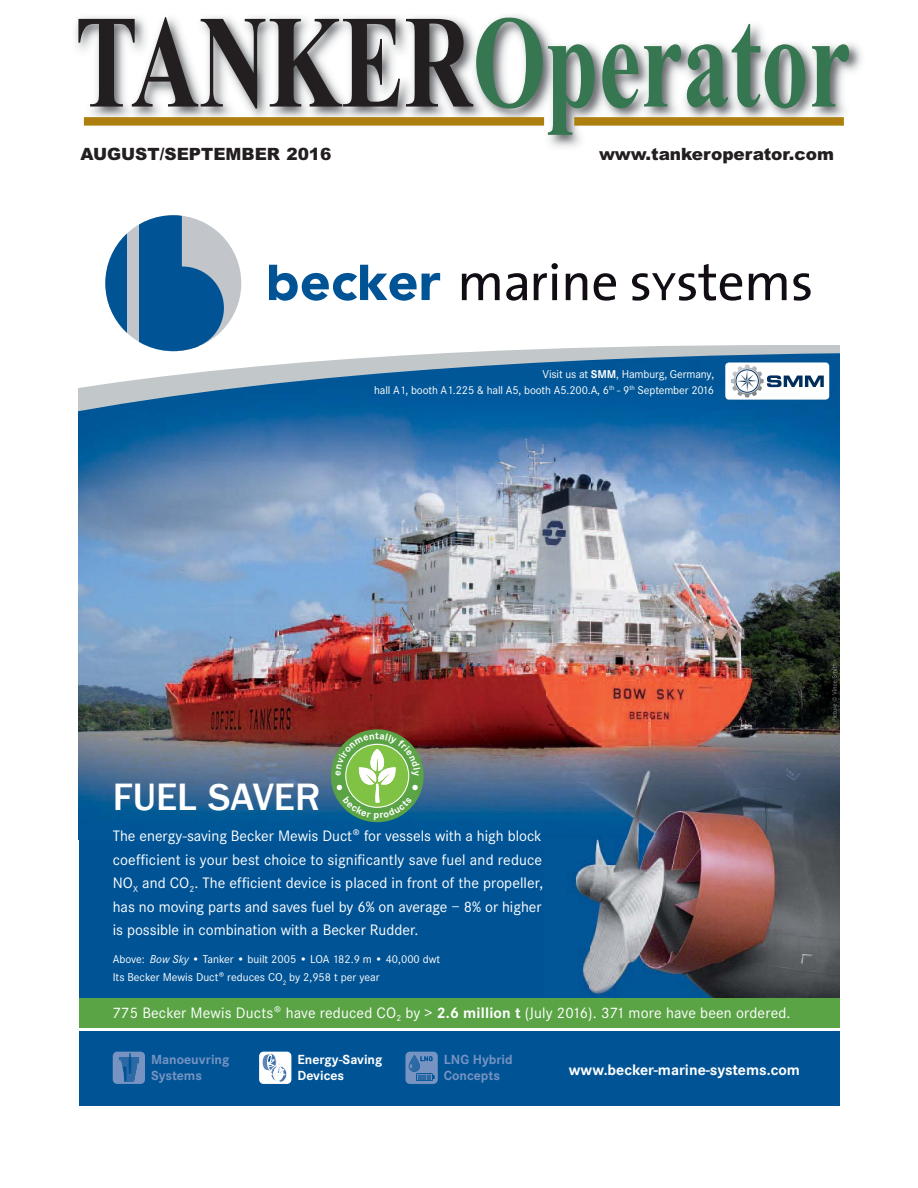
<style>
.page{position:relative;width:918px;height:1188px;background:#fff}
.page>*{position:absolute;margin:0;border:0;box-sizing:border-box;transform-origin:0 0}
.t1{font:700 132.3px "Times New Roman";color:#367752;scale:.71 1}
.t2{font:500 39.3px "Franklin Gothic LT";color:#fff}
.t3{font:900 16.95px "Arial";color:#231f20}
.t4{font:15.75px/23.5px "Corporate S";color:#fff;text-align:justify}
.t5{font:700 15.75px "Corporate S";color:#fff}
.t6{font:700 13.8px/16.5px "Corporate S";color:#7693c2}
.t7{font:700 13.8px/16.5px "Corporate S";color:#fff}
.t8{font:11.85px/18.3px "Corporate S";letter-spacing:-.01em;color:#fff}
.s1{color:#231f20}
.s2{font-weight:700}
.s3{font-style:italic}
</style>
<div class="page">
<img style="left:75px;top:15px;width:787px;height:132px">
<div style="left:84px;top:117px;width:460px;height:9px;background:#ac7f0f"></div>
<div style="left:574px;top:117px;width:270px;height:9px;background:#ac7f0f"></div>
<div style="left:79px;top:199px;width:760px;height:907px;background:#005496"></div>
<img style="left:79px;top:417px;width:691px;height:234px">
<img style="left:770px;top:421px;width:69px;height:307px">
<img style="left:79px;top:651px;width:468px;height:172px">
<img style="left:547px;top:651px;width:223px;height:77px">
<hr style="left:79px;top:1028px;width:760px;height:3px;background:#fff">
<img style="left:544px;top:728px;width:295px;height:271px">
<div style="left:79px;top:999px;width:760px;height:29px;background:#5ba446"></div>
<div style="left:331px;top:729px;width:93px;height:93px;background:#5ba446;border-radius:50%"></div>
<svg style="left:79px;top:393px;width:751px;height:24px"></svg>
<svg style="left:79px;top:199px;width:760px;height:194px;background:#dae5ed"></svg>
<svg style="left:269px;top:265px;width:171px;height:36px"></svg>
<svg style="left:462px;top:273px;width:38px;height:27px"></svg>
<svg style="left:506px;top:273px;width:21px;height:28px"></svg>
<svg style="left:534px;top:263px;width:24px;height:37px"></svg>
<svg style="left:566px;top:273px;width:21px;height:27px"></svg>
<svg style="left:594px;top:273px;width:22px;height:28px"></svg>
<svg style="left:632px;top:264px;width:110px;height:37px;background:#bab8ba"></svg>
<svg style="left:749px;top:273px;width:38px;height:27px"></svg>
<svg style="left:793px;top:273px;width:18px;height:28px"></svg>
<div style="left:105px;top:215px;width:136px;height:136px;background:#c2c6ca;border-radius:50%"></div>
<svg style="left:139px;top:215px;width:69px;height:136px"></svg>
<div style="left:141px;top:267px;width:83px;height:82px;background:#005496;border-radius:50%"></div>
<svg style="left:105px;top:215px;width:22px;height:136px;background:#7fa9ca"></svg>
<img style="left:832px;top:664px;width:5px;height:12px">
<img style="left:832px;top:676px;width:5px;height:45px">
<svg style="left:113px;top:1052px;width:32px;height:32px"></svg>
<div style="left:259px;top:1052px;width:32px;height:32px;background:#fff;border-radius:4px"></div>
<svg style="left:263px;top:1054px;width:24px;height:28px"></svg>
<svg style="left:405px;top:1052px;width:33px;height:32px"></svg>
<div style="left:725px;top:363px;width:104px;height:37px;background:#fff;border-radius:4px"></div>
<img style="left:731px;top:365px;width:33px;height:33px">
<svg style="left:735px;top:369px;width:24px;height:24px"></svg>
<div style="left:736px;top:369px;width:23px;height:24px;border:1px solid #002f5e;border-radius:50%"></div>
<svg style="left:767px;top:375px;width:57px;height:12px"></svg>
<svg style="left:737px;top:371px;width:21px;height:21px"></svg>
<svg style="left:335px;top:733px;width:85px;height:87px"></svg>
<h1 class="t1" style="left:75px;top:-16px;width:1094px"><span class="s1">TANKER</span>Operator</h1>
<p class="t3" style="left:80px;top:144px;width:253px">AUGUST/SEPTEMBER 2016</p>
<p class="t3" style="left:599px;top:144px;width:236px">www.tankeroperator.com</p>
<p class="t8" style="left:374px;top:367px;width:342px;line-height:15.8px;text-align:right">Visit us at <span class="s2">SMM</span>, Hamburg, Germany,<br>hall A1, booth A1.225 &amp; hall A5, booth A5.200.A, 6<sup>th</sup> - 9<sup>th</sup> September 2016</p>
<h2 class="t2" style="left:113px;top:775px;width:209px">FUEL SAVER</h2>
<p class="t4" style="left:113px;top:825px;width:432px">The energy-saving Becker Mewis Duct® for vessels with a high block coefficient is your best choice to significantly save fuel and reduce NO<sub>X</sub> and CO<sub>2</sub>. The efficient device is placed in front of the propeller, has no moving parts and saves fuel by 6% on average – 8% or higher is possible in combination with a Becker Rudder.</p>
<p class="t8" style="left:113px;top:951px;width:329px">Above: <span class="s3">Bow Sky</span> • Tanker • built 2005 • LOA 182.9 m • 40,000 dwt<br>Its Becker Mewis Duct® reduces CO<sub>2</sub> by 2,958 t per year</p>
<p class="t4" style="left:113px;top:1002px;width:679px">775 Becker Mewis Ducts® have reduced CO<sub>2</sub> by &gt; <span class="s2">2.6 million t</span> (July 2016). 371 more have been ordered.</p>
<p class="t6" style="left:151px;top:1052px;width:80px">Manoeuvring<br>Systems</p>
<p class="t7" style="left:298px;top:1052px;width:86px">Energy-Saving<br>Devices</p>
<p class="t6" style="left:444px;top:1052px;width:70px">LNG Hybrid<br>Concepts</p>
<p class="t5" style="left:569px;top:1063px;width:233px">www.becker-marine-systems.com</p>
</div>
